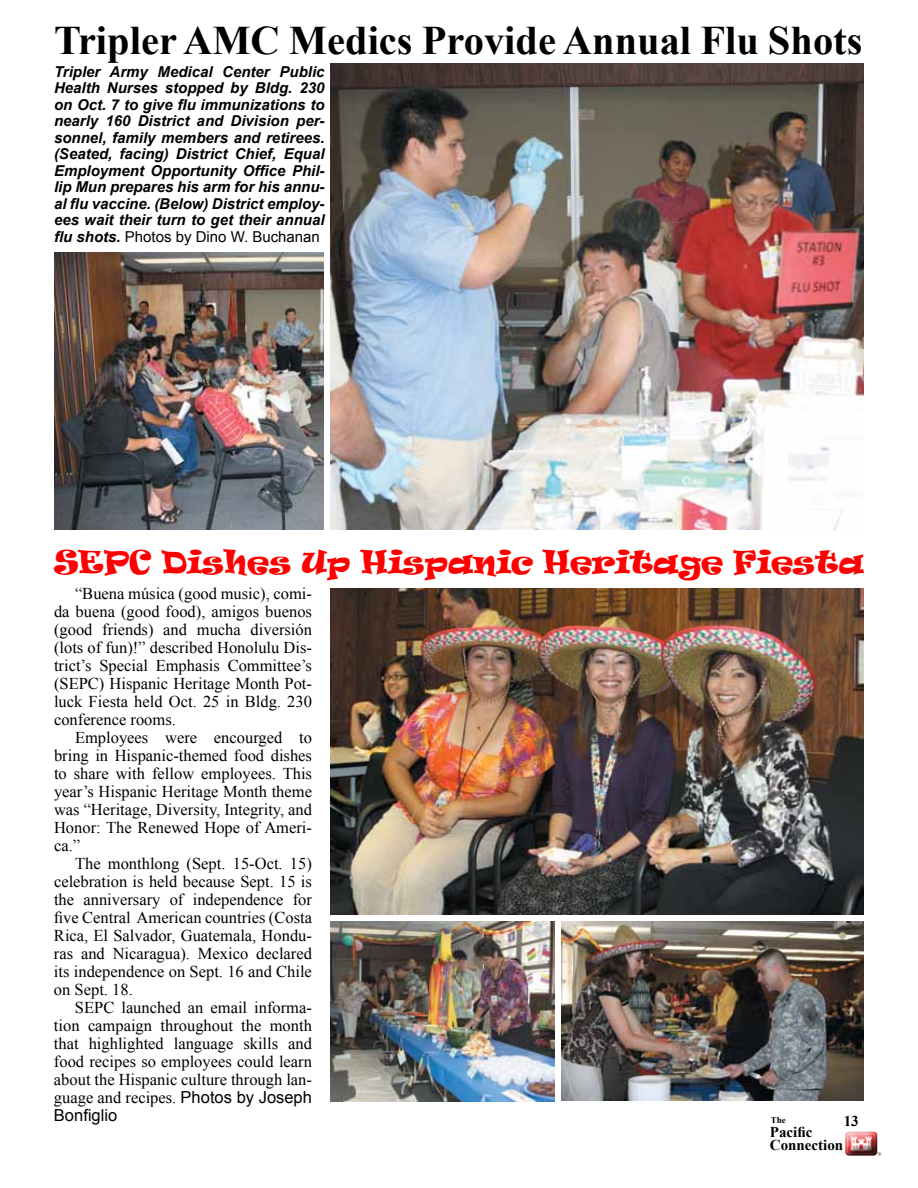
<style>
.page{position:relative;width:918px;height:1188px;background:#fff}
.page>*{position:absolute;margin:0;border:0;box-sizing:border-box;transform-origin:0 0}
.t1{font:700 40.5px "Times New Roman";color:#000}
.t2{font:30px "Ravie";color:#f00}
.t3{font:16.5px/18px "Times New Roman";color:#000;text-align:justify}
.t4{font:16.5px "Arial";color:#000}
.t5{font:italic 700 15px/16.5px "Arial";color:#000;text-align:justify}
.t6{font:700 15px/13.5px "Times New Roman";color:#000}
.t7{font:700 9px "Times New Roman";color:#000}
.s1{font-weight:400;font-style:normal}
.s2{font-family:"Arial"}
</style>
<div class="page">
<div style="left:837px;top:1126px;width:55px;height:40px;background:#000;opacity:.75"></div>
<img style="left:330px;top:63px;width:534px;height:467px">
<img style="left:331px;top:922px;width:224px;height:180px">
<img style="left:562px;top:922px;width:301px;height:178px">
<img style="left:331px;top:589px;width:532px;height:325px">
<img style="left:54px;top:252px;width:270px;height:277px">
<h1 class="t1" style="left:54px;top:12px;width:810px">Tripler AMC Medics Provide Annual Flu Shots</h1>
<p class="t5" style="left:54px;top:64px;width:272px">Tripler Army Medical Center Public Health Nurses stopped by Bldg. 230 on Oct. 7 to give flu immunizations to nearly 160 District and Division per&shy;sonnel, family members and retirees. (Seated, facing) District Chief, Equal Employment Opportunity Office Phil&shy;lip Mun prepares his arm for his annu&shy;al flu vaccine. (Below) District employ&shy;ees wait their turn to get their annual flu shots. <span class="s1">Photos by Dino W. Buchanan</span></p>
<h2 class="t2" style="left:54px;top:541px;width:811px">SEPC Dishes Up Hispanic Heritage Fiesta</h2>
<p class="t3" style="left:54px;top:585px;width:260px;text-indent:21px">“Buena música (good music), comi&shy;da buena (good food), amigos buenos (good friends) and mucha diversión (lots of fun)!” described Honolulu Dis&shy;trict’s Special Emphasis Committee’s (SEPC) Hispanic Heritage Month Pot&shy;luck Fiesta held Oct. 25 in Bldg. 230 conference rooms.</p>
<p class="t3" style="left:54px;top:729px;width:260px;text-indent:21px">Employees were encourged to bring in Hispanic-themed food dishes to share with fellow employees. This year’s Hispanic Heritage Month theme was “Heritage, Diversity, Integrity, and Honor: The Renewed Hope of Ameri&shy;ca.”</p>
<p class="t3" style="left:54px;top:855px;width:260px;text-indent:21px">The monthlong (Sept. 15-Oct. 15) celebration is held because Sept. 15 is the anniversary of independence for five Central American countries (Costa Rica, El Salvador, Guatemala, Hondu&shy;ras and Nicaragua). Mexico declared its independence on Sept. 16 and Chile on Sept. 18.</p>
<p class="t3" style="left:54px;top:999px;width:260px;text-indent:21px">SEPC launched an email informa&shy;tion campaign throughout the month that highlighted language skills and food recipes so employees could learn about the Hispanic culture through lan&shy;guage and recipes. <span class="s2">Photos by Joseph</span></p>
<p class="t4" style="left:54px;top:1105px;width:65px">Bonfiglio</p>
<p class="t7" style="left:771px;top:1114px;width:17px">The</p>
<p class="t6" style="left:844px;top:1114px;width:16px">13</p>
<p class="t6" style="left:770px;top:1124px;width:75px">Pacific<br>Connection</p>
</div>
